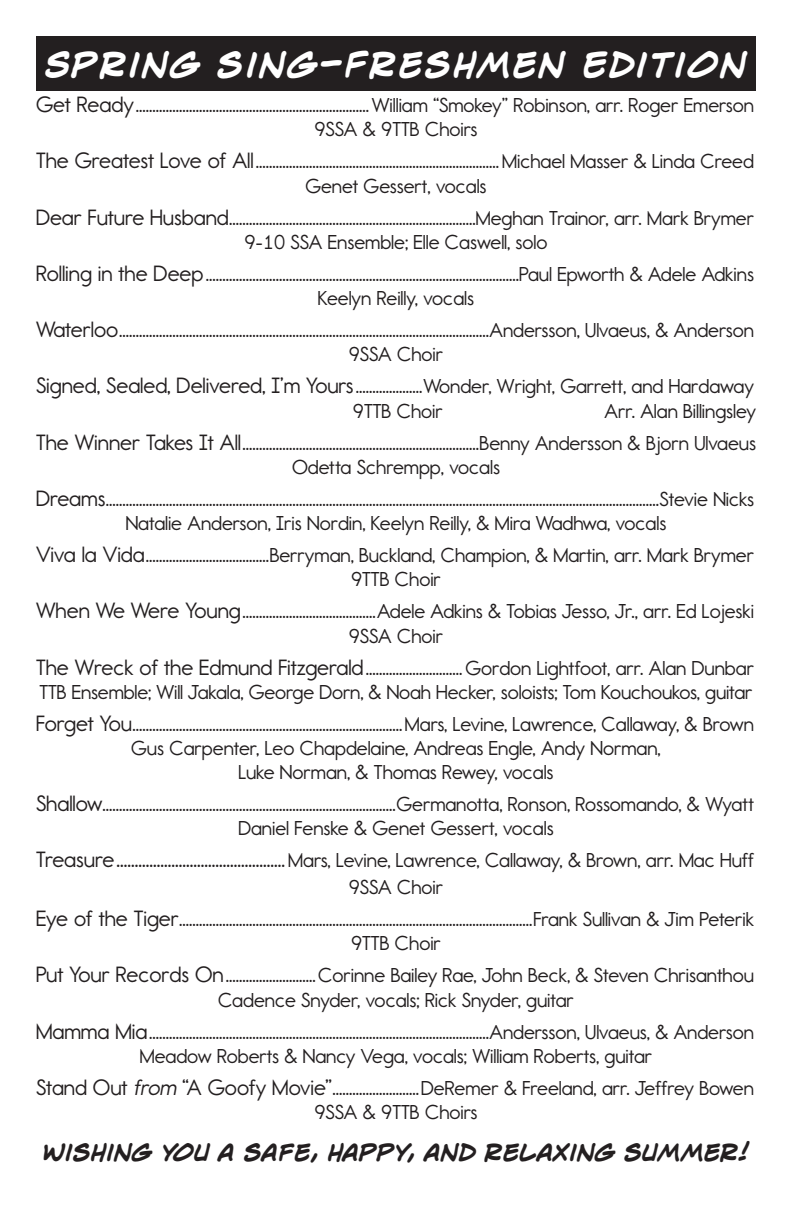
<style>
.page{position:relative;width:792px;height:1224px;background:#fff}
.page>*{position:absolute;margin:0;border:0;box-sizing:border-box;transform-origin:0 0}
.t1{font:italic 700 32.4px "Lint Mc Cree Intl BB";letter-spacing:.06em;color:#fff}
.t2{font:22.2px "Report School Rg";color:#231f20}
.t3{font:italic 700 22px "Lint Mc Cree Intl BB";color:#231f20}
.t4{font:20.2px "Report School Rg";color:#231f20}
.s1{font-size:22.2px}
.s2{font-size:20.2px}
.s3{font-style:italic;font-size:22.2px}
</style>
<div class="page">
<div style="left:36px;top:36px;width:720px;height:55px;background:#231f20"></div>
<p class="t1" style="left:45px;top:44px;width:704px">SPRING SING-FRESHMEN EDITION</p>
<p class="t4" style="left:36px;top:93px;width:720px"><span class="s1">Get Ready</span>......................................................................William “Smokey” Robinson, arr. Roger Emerson</p>
<p class="t4" style="left:315px;top:118px;width:164px">9SSA &amp; 9TTB Choirs</p>
<p class="t4" style="left:36px;top:150px;width:720px"><span class="s1">The Greatest Love of All</span> .........................................................................Michael Masser &amp; Linda Creed</p>
<p class="t4" style="left:305px;top:174px;width:183px">Genet Gessert, vocals</p>
<p class="t4" style="left:36px;top:206px;width:720px"><span class="s1">Dear Future Husband</span>..........................................................................Meghan Trainor, arr. Mark Brymer</p>
<p class="t4" style="left:244px;top:230px;width:305px">9-10 SSA Ensemble; Elle Caswell, solo</p>
<p class="t4" style="left:36px;top:262px;width:720px"><span class="s1">Rolling in the Deep</span>..............................................................................................Paul Epworth &amp; Adele Adkins</p>
<p class="t4" style="left:318px;top:286px;width:158px">Keelyn Reilly, vocals</p>
<p class="t4" style="left:36px;top:318px;width:720px"><span class="s1">Waterloo</span>...............................................................................................................Andersson, Ulvaeus, &amp; Anderson</p>
<p class="t4" style="left:349px;top:342px;width:96px">9SSA Choir</p>
<p class="t4" style="left:36px;top:374px;width:720px"><span class="s1">Signed, Sealed, Delivered, I’m Yours</span>....................Wonder, Wright, Garrett, and Hardaway</p>
<p class="t4" style="left:353px;top:399px;width:91px">9TTB Choir</p>
<p class="t4" style="left:605px;top:399px;width:153px">Arr. Alan Billingsley</p>
<p class="t4" style="left:36px;top:431px;width:722px"><span class="s1">The Winner Takes It All</span>.......................................................................Benny Andersson &amp; Bjorn Ulvaeus</p>
<p class="t4" style="left:292px;top:455px;width:209px">Odetta Schrempp, vocals</p>
<p class="t4" style="left:36px;top:487px;width:720px"><span class="s1">Dreams</span>......................................................................................................................................................................Stevie Nicks</p>
<p class="t4" style="left:126px;top:511px;width:542px">Natalie Anderson, Iris Nordin, Keelyn Reilly, &amp; Mira Wadhwa, vocals</p>
<p class="t4" style="left:36px;top:543px;width:720px"><span class="s1">Viva la Vida</span>.....................................Berryman, Buckland, Champion, &amp; Martin, arr. Mark Brymer</p>
<p class="t4" style="left:351px;top:567px;width:91px">9TTB Choir</p>
<p class="t4" style="left:36px;top:599px;width:720px"><span class="s1">When We Were Young</span>........................................Adele Adkins &amp; Tobias Jesso, Jr., arr. Ed Lojeski</p>
<p class="t4" style="left:349px;top:624px;width:96px">9SSA Choir</p>
<p class="t4" style="left:36px;top:656px;width:720px"><span class="s1">The Wreck of the Edmund Fitzgerald</span>.............................Gordon Lightfoot, arr. Alan Dunbar</p>
<p class="t4" style="left:40px;top:680px;width:714px">TTB Ensemble; Will Jakala, George Dorn, &amp; Noah Hecker, soloists; Tom Kouchoukos, guitar</p>
<p class="t4" style="left:36px;top:712px;width:720px"><span class="s1">Forget You</span>.................................................................................Mars, Levine, Lawrence, Callaway, &amp; Brown</p>
<p class="t4" style="left:131px;top:736px;width:531px">Gus Carpenter, Leo Chapdelaine, Andreas Engle, Andy Norman,</p>
<p class="t4" style="left:238px;top:760px;width:317px">Luke Norman, &amp; Thomas Rewey, vocals</p>
<p class="t4" style="left:36px;top:792px;width:720px"><span class="s1">Shallow</span>........................................................................................Germanotta, Ronson, Rossomando, &amp; Wyatt</p>
<p class="t4" style="left:238px;top:817px;width:317px">Daniel Fenske &amp; Genet Gessert, vocals</p>
<p class="t2" style="left:36px;top:847px;width:720px">Treasure.............................................. <span class="s2">Mars, Levine, Lawrence, Callaway, &amp; Brown, arr. Mac Huff</span></p>
<p class="t4" style="left:349px;top:875px;width:96px">9SSA Choir</p>
<p class="t4" style="left:36px;top:907px;width:720px"><span class="s1">Eye of the Tiger</span>..........................................................................................................Frank Sullivan &amp; Jim Peterik</p>
<p class="t4" style="left:351px;top:932px;width:91px">9TTB Choir</p>
<p class="t4" style="left:36px;top:964px;width:720px"><span class="s1">Put Your Records On</span>...........................Corinne Bailey Rae, John Beck, &amp; Steven Chrisanthou</p>
<p class="t4" style="left:218px;top:988px;width:357px">Cadence Snyder, vocals; Rick Snyder, guitar</p>
<p class="t4" style="left:36px;top:1020px;width:720px"><span class="s1">Mamma Mia</span>......................................................................................................Andersson, Ulvaeus, &amp; Anderson</p>
<p class="t4" style="left:140px;top:1044px;width:514px">Meadow Roberts &amp; Nancy Vega, vocals; William Roberts, guitar</p>
<p class="t4" style="left:36px;top:1076px;width:720px"><span class="s1">Stand Out</span> <span class="s3">from</span> <span class="s1">“A Goofy Movie”</span>..........................DeRemer &amp; Freeland, arr. Jeffrey Bowen</p>
<p class="t4" style="left:315px;top:1100px;width:164px">9SSA &amp; 9TTB Choirs</p>
<p class="t3" style="left:42px;top:1138px;width:709px">WISHING YOU A SAFE, HAPPY, AND RELAXING SUMMER!</p>
</div>
